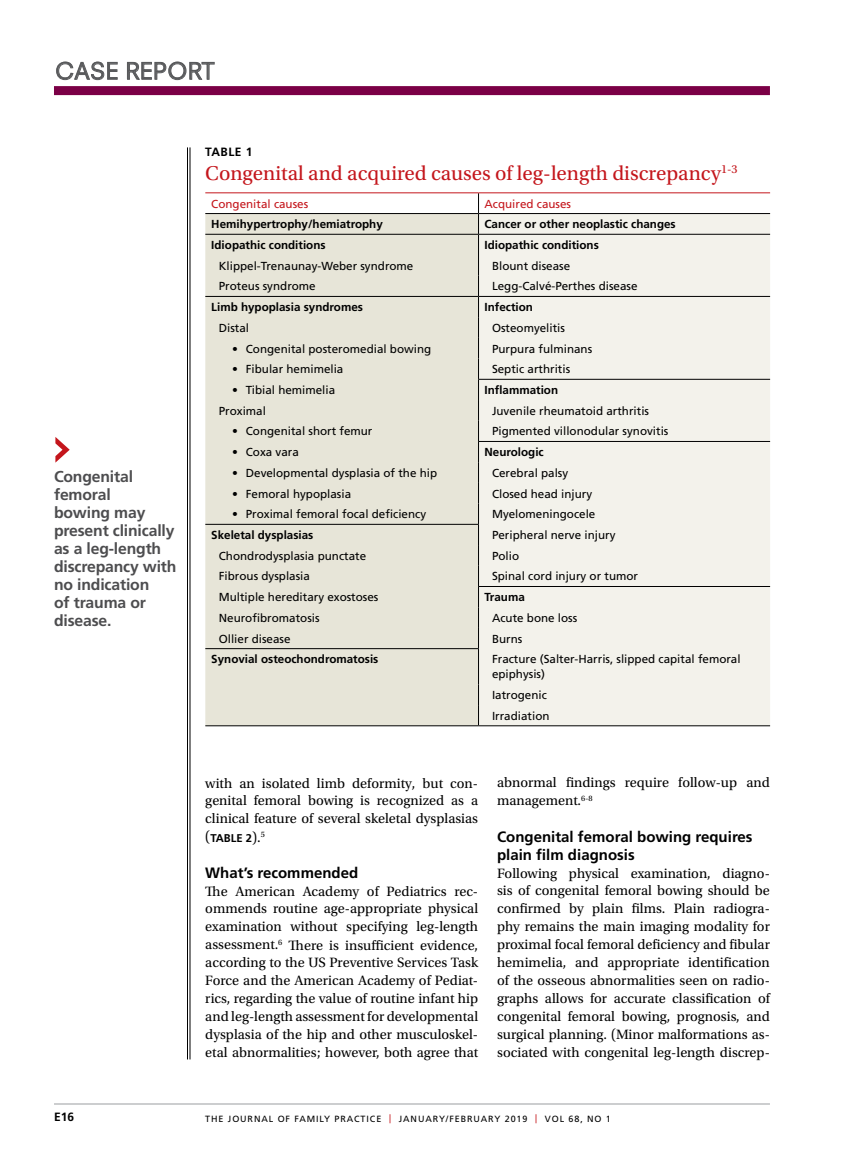
<style>
.page{position:relative;width:851px;height:1161px;background:#fff}
.page>*{position:absolute;margin:0;border:0;box-sizing:border-box;transform-origin:0 0}
.t1{font:22.5px "Neuzeit SLT Std";letter-spacing:.025em;color:#58595b}
.t2{font:21px "Utopia Std";color:#c4161c}
.t3{font:700 15.75px/18px "Frutiger LT Std";letter-spacing:-.01em;color:#4d4d4f}
.t4{font:700 15px/18px "Frutiger LT Std";color:#000}
.t5{font:14.25px/18px "Utopia Std";color:#000;text-align:justify}
.t6{font:700 12px "Frutiger LT Std";letter-spacing:.02em;color:#000}
.t7{font:11.7px/15px "Frutiger LT Std";color:#000}
.t8{font:700 11.7px "Frutiger LT Std";color:#000}
.t9{font:11.7px "Frutiger LT Std";color:#c4161c}
.t10{font:700 11.25px "Frutiger LT Std";color:#000}
.t11{font:9px "Frutiger LT Std";letter-spacing:.1em;color:#000}
.s1{font-family:"Utopia Std";font-weight:400;font-size:14.25px}
.s2{color:#c4161c}
</style>
<div class="page">
<hr style="left:54px;top:1104px;width:716px;height:1px;background:#bcbec0">
<div style="left:54px;top:86px;width:716px;height:9px;background:#7b0046"></div>
<svg style="left:56px;top:61px;width:62px;height:20px"></svg>
<svg style="left:127px;top:61px;width:88px;height:20px"></svg>
<hr style="left:190px;top:147px;width:1px;height:912px;background:#000">
<hr style="left:187px;top:147px;width:1px;height:912px;background:#000">
<svg style="left:55px;top:437px;width:15px;height:26px"></svg>
<div style="left:205px;top:214px;width:273px;height:511px;background:#e7e5d8"></div>
<div style="left:479px;top:214px;width:291px;height:511px;background:#f3f2eb"></div>
<hr style="left:205px;top:213px;width:273px;height:1px;background:#000">
<hr style="left:478px;top:213px;width:292px;height:1px;background:#000">
<hr style="left:205px;top:234px;width:273px;height:1px;background:#000">
<hr style="left:478px;top:234px;width:292px;height:1px;background:#000">
<hr style="left:205px;top:296px;width:273px;height:1px;background:#000">
<hr style="left:478px;top:296px;width:292px;height:1px;background:#000">
<hr style="left:478px;top:379px;width:292px;height:1px;background:#000">
<hr style="left:478px;top:441px;width:292px;height:1px;background:#000">
<hr style="left:205px;top:524px;width:274px;height:1px;background:#000">
<hr style="left:478px;top:586px;width:292px;height:1px;background:#000">
<svg style="left:478px;top:193px;width:1px;height:455px"></svg>
<hr style="left:205px;top:648px;width:274px;height:1px;background:#000">
<hr style="left:478px;top:649px;width:1px;height:35px;background:#000">
<hr style="left:205px;top:192px;width:273px;height:1px;background:#c4161c">
<hr style="left:478px;top:192px;width:292px;height:1px;background:#c4161c">
<svg style="left:478px;top:684px;width:1px;height:41px"></svg>
<hr style="left:205px;top:725px;width:273px;height:1px;background:#000">
<hr style="left:478px;top:725px;width:292px;height:1px;background:#000">
<h1 class="t1" style="left:55px;top:57px;width:161px">CASE REPORT</h1>
<p class="t3" style="left:54px;top:468px;width:124px">Congenital femoral<br>bowing may present clinically as a leg-length discrepancy with no indication<br>of trauma or disease.</p>
<p class="t6" style="left:205px;top:145px;width:49px">TABLE 1</p>
<h2 class="t2" style="left:205px;top:162px;width:534px">Congenital and acquired causes of leg-length discrepancy<sup>1-3</sup></h2>
<p class="t9" style="left:211px;top:197px;width:98px">Congenital causes</p>
<p class="t9" style="left:484px;top:197px;width:88px">Acquired causes</p>
<p class="t8" style="left:211px;top:217px;width:173px">Hemihypertrophy/hemiatrophy</p>
<p class="t8" style="left:484px;top:217px;width:193px">Cancer or other neoplastic changes</p>
<p class="t8" style="left:211px;top:238px;width:116px">Idiopathic conditions</p>
<p class="t8" style="left:484px;top:238px;width:116px">Idiopathic conditions</p>
<p class="t7" style="left:219px;top:258px;width:196px">Klippel-Trenaunay-Weber syndrome</p>
<p class="t7" style="left:492px;top:258px;width:80px">Blount disease</p>
<p class="t7" style="left:219px;top:279px;width:98px">Proteus syndrome</p>
<p class="t7" style="left:492px;top:279px;width:147px">Legg-Calvé-Perthes disease</p>
<p class="t8" style="left:211px;top:300px;width:153px">Limb hypoplasia syndromes</p>
<p class="t8" style="left:484px;top:300px;width:50px">Infection</p>
<p class="t7" style="left:219px;top:320px;width:32px">Distal</p>
<p class="t7" style="left:492px;top:320px;width:75px">Osteomyelitis</p>
<p class="t7" style="left:232px;top:341px;width:200px">• Congenital posteromedial bowing</p>
<p class="t7" style="left:492px;top:341px;width:102px">Purpura fulminans</p>
<p class="t7" style="left:232px;top:362px;width:113px">• Fibular hemimelia</p>
<p class="t7" style="left:492px;top:362px;width:80px">Septic arthritis</p>
<p class="t7" style="left:232px;top:382px;width:104px">• Tibial hemimelia</p>
<p class="t8" style="left:484px;top:383px;width:75px">Inflammation</p>
<p class="t7" style="left:219px;top:403px;width:49px">Proximal</p>
<p class="t7" style="left:492px;top:403px;width:158px">Juvenile rheumatoid arthritis</p>
<p class="t7" style="left:232px;top:424px;width:142px">• Congenital short femur</p>
<p class="t7" style="left:492px;top:424px;width:178px">Pigmented villonodular synovitis</p>
<p class="t7" style="left:232px;top:445px;width:68px">• Coxa vara</p>
<p class="t8" style="left:484px;top:445px;width:61px">Neurologic</p>
<p class="t7" style="left:232px;top:465px;width:206px">• Developmental dysplasia of the hip</p>
<p class="t7" style="left:492px;top:465px;width:78px">Cerebral palsy</p>
<p class="t7" style="left:232px;top:486px;width:120px">• Femoral hypoplasia</p>
<p class="t7" style="left:492px;top:486px;width:102px">Closed head injury</p>
<p class="t7" style="left:232px;top:507px;width:195px">• Proximal femoral focal deficiency</p>
<p class="t7" style="left:492px;top:507px;width:105px">Myelomeningocele</p>
<p class="t8" style="left:211px;top:528px;width:104px">Skeletal dysplasias</p>
<p class="t7" style="left:492px;top:528px;width:125px">Peripheral nerve injury</p>
<p class="t7" style="left:219px;top:548px;width:149px">Chondrodysplasia punctate</p>
<p class="t7" style="left:492px;top:548px;width:29px">Polio</p>
<p class="t7" style="left:219px;top:569px;width:93px">Fibrous dysplasia</p>
<p class="t7" style="left:492px;top:569px;width:147px">Spinal cord injury or tumor</p>
<p class="t7" style="left:219px;top:590px;width:161px">Multiple hereditary exostoses</p>
<p class="t8" style="left:484px;top:590px;width:42px">Trauma</p>
<p class="t7" style="left:219px;top:610px;width:102px">Neurofibromatosis</p>
<p class="t7" style="left:492px;top:610px;width:87px">Acute bone loss</p>
<p class="t7" style="left:219px;top:631px;width:73px">Ollier disease</p>
<p class="t7" style="left:492px;top:631px;width:32px">Burns</p>
<p class="t8" style="left:211px;top:652px;width:169px">Synovial osteochondromatosis</p>
<p class="t7" style="left:492px;top:652px;width:250px">Fracture (Salter-Harris, slipped capital femoral epiphysis)</p>
<p class="t7" style="left:492px;top:685px;width:59px;line-height:20.7px">Iatrogenic<br>Irradiation</p>
<p class="t5" style="left:205px;top:774px;width:274px">with an isolated limb deformity, but con&shy;genital femoral bowing is recognized as a clinical feature of several skeletal dysplasias</p>
<p class="t10" style="left:205px;top:831px;width:61px"><span class="s1">(</span>TABLE 2<span class="s1">).</span><sup>5</sup></p>
<p class="t4" style="left:205px;top:863px;width:154px">What’s recommended</p>
<p class="t5" style="left:205px;top:882px;width:274px">The American Academy of Pediatrics rec&shy;ommends routine age-appropriate physical examination without specifying leg-length assessment.<sup>6</sup> There is insufficient evidence, according to the US Preventive Services Task Force and the American Academy of Pediat&shy;rics, regarding the value of routine infant hip and leg-length assessment for developmental dysplasia of the hip and other musculoskel&shy;etal abnormalities; however, both agree that</p>
<p class="t5" style="left:497px;top:774px;width:274px">abnormal findings require follow-up and management.<sup>6-8</sup></p>
<p class="t4" style="left:497px;top:827px;width:257px">Congenital femoral bowing requires plain film diagnosis</p>
<p class="t5" style="left:497px;top:864px;width:274px">Following physical examination, diagno&shy;sis of congenital femoral bowing should be confirmed by plain films. Plain radiogra&shy;phy remains the main imaging modality for proximal focal femoral deficiency and fibular hemimelia, and appropriate identification of the osseous abnormalities seen on radio&shy;graphs allows for accurate classification of congenital femoral bowing, prognosis, and surgical planning. (Minor malformations as&shy;sociated with congenital leg-length discrep-</p>
<p class="t6" style="left:54px;top:1110px;width:22px">E16</p>
<p class="t11" style="left:205px;top:1113px;width:407px">THE JOURNAL OF FAMILY PRACTICE <span class="s2">|</span> JANUARY/FEBRUARY 2019 <span class="s2">|</span> VOL 68, NO 1</p>
</div>
